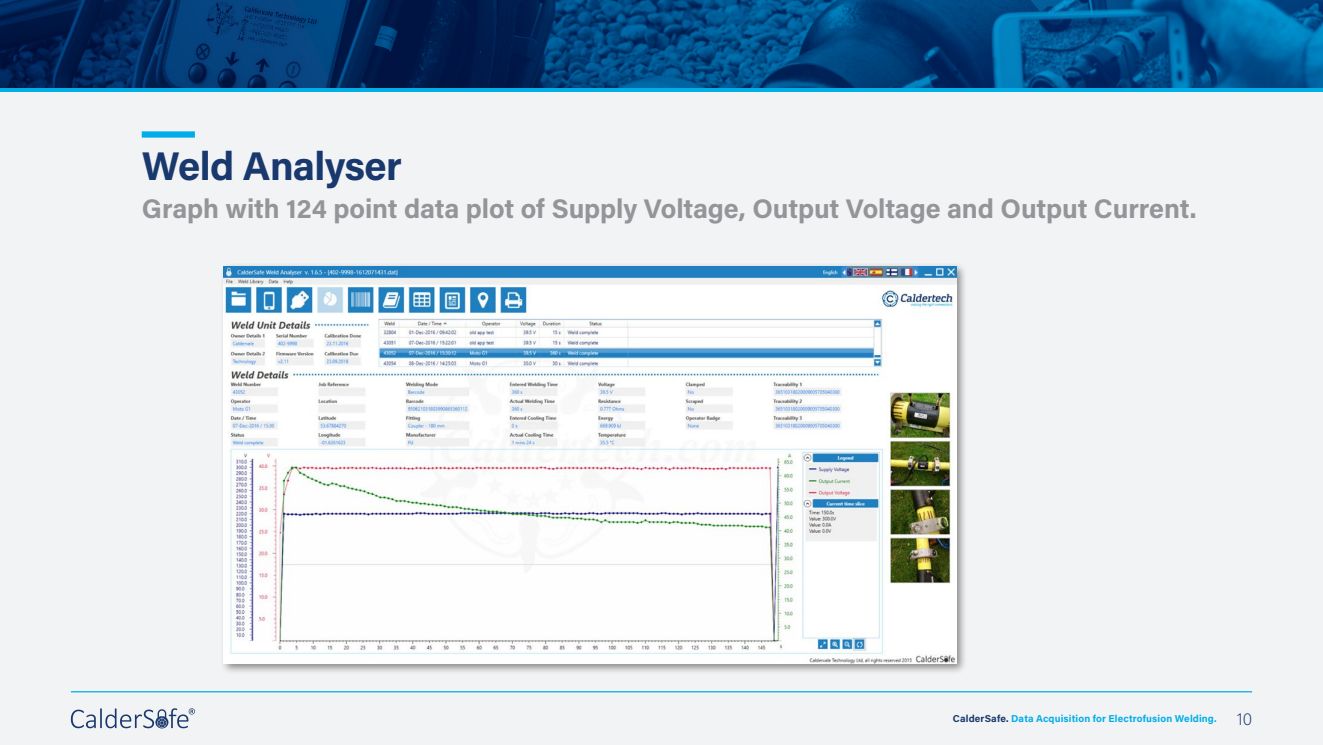
<style>
.page{position:relative;width:1323px;height:745px;background:#fff}
.page>*{position:absolute;margin:0;border:0;box-sizing:border-box;transform-origin:0 0}
.TITLES{font:700 40px "Acumin Pro";letter-spacing:-.015em;color:#19386e}
.SUBS{font:700 26.88px "Acumin Pro";letter-spacing:-.005em;color:#939598}
.t1{font:700 10px "Acumin Pro";letter-spacing:.015em;color:#00ade7}
.s1{color:#19386e}
.s2{font-weight:200;font-size:17.5px;color:#2b4477}
</style>
<div class="page">
<div style="left:0;top:0;width:1323px;height:744px;background:#f2f3f4"></div>
<img style="left:0;top:0;width:1323px;height:89px">
<hr style="left:0;top:89px;width:1323px;height:3px;background:#00ade7">
<hr style="left:71px;top:690px;width:1181px;height:2px;background:#00ade7">
<svg style="left:71px;top:708px;width:124px;height:20px"></svg>
<div style="left:142px;top:131px;width:53px;height:6px;background:#00ade7"></div>
<div style="left:220px;top:262px;width:747px;height:412px;background:#231f20;opacity:.5"></div>
<img style="left:224px;top:266px;width:732px;height:397px">
<p class="TITLES" style="left:142px;top:138px;width:262px">Weld Analyser</p>
<p class="SUBS" style="left:142px;top:190px;width:1056px">Graph with 124 point data plot of Supply Voltage, Output Voltage and Output Current.</p>
<p class="t1" style="left:953px;top:711px;width:301px"><span class="s1">CalderSafe.</span> Data Acquisition for Electrofusion Welding. <span class="s2">10</span></p>
</div>
